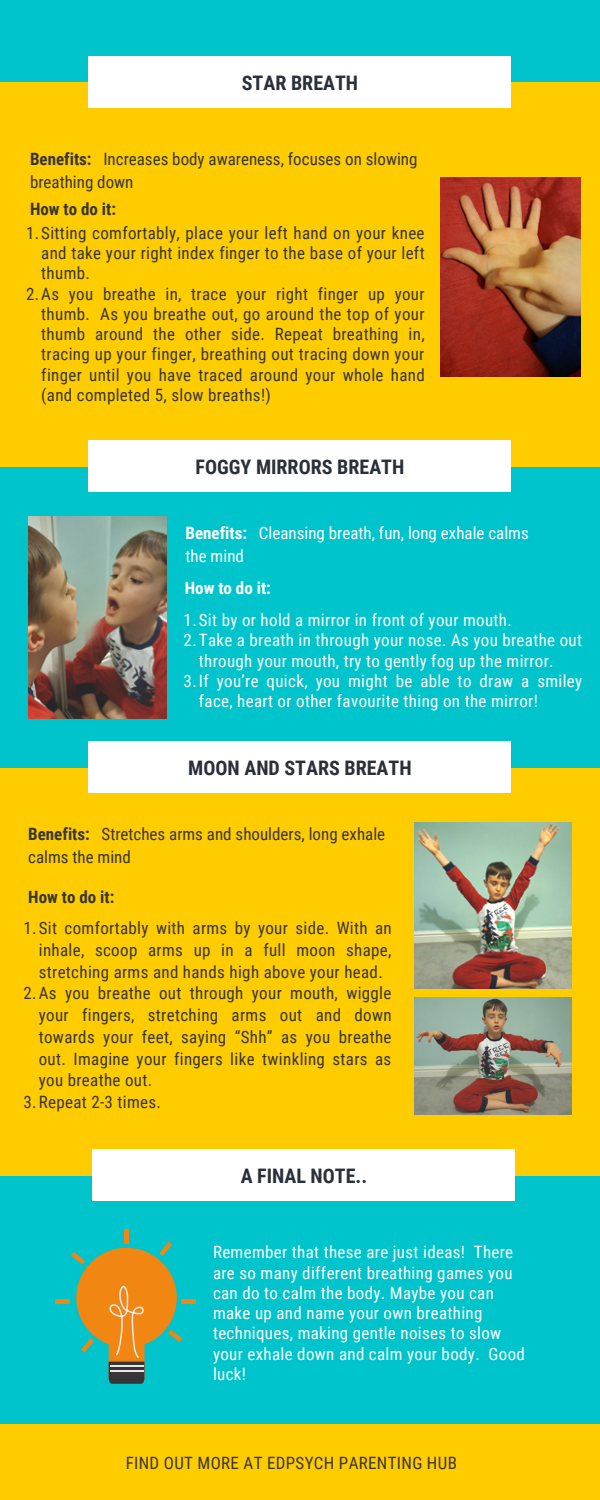
<style>
.page{position:relative;width:600px;height:1500px;background:#00c4cc}
.page>*{position:absolute;margin:0;border:0;box-sizing:border-box;transform-origin:0 0}
.t1{font:700 20px "Roboto Condensed";color:#293039}
.t2{font:17px/20.2px "Roboto Condensed";letter-spacing:.02em;color:#383536;text-align:justify}
.t3{font:17px/20.2px "Roboto Condensed";letter-spacing:.02em;color:#fff}
.t4{font:17px/23.2px "Roboto Condensed";color:#383536}
.t5{font:17px "Roboto Condensed";color:#fff}
.t6{font:700 17px "Roboto Condensed";color:#383536}
.t7{font:700 17px "Roboto Condensed";color:#fff}
.s1{font-weight:700}
</style>
<div class="page">
<div style="left:0;top:768px;width:600px;height:407px;background:#fc0"></div>
<div style="left:0;top:82px;width:600px;height:385px;background:#fc0"></div>
<div style="left:88px;top:741px;width:424px;height:52px;background:#fff"></div>
<div style="left:88px;top:56px;width:424px;height:52px;background:#fff"></div>
<img style="left:440px;top:178px;width:141px;height:199px">
<div style="left:88px;top:440px;width:424px;height:52px;background:#fff"></div>
<img style="left:28px;top:517px;width:138px;height:202px">
<img style="left:414px;top:822px;width:158px;height:167px">
<img style="left:414px;top:998px;width:158px;height:116px">
<div style="left:92px;top:1149px;width:423px;height:52px;background:#fff"></div>
<div style="left:0;top:1424px;width:600px;height:76px;background:#fc0"></div>
<svg style="left:71px;top:1242px;width:111px;height:142px"></svg>
<div style="left:124px;top:1229px;width:5px;height:15px;background:#f18613"></div>
<hr style="left:181px;top:1299px;width:15px;height:4px;background:#f18613">
<hr style="left:55px;top:1299px;width:15px;height:4px;background:#f18613">
<p class="t1" style="left:242px;top:71px;width:118px">STAR BREATH</p>
<p class="t4" style="left:30px;top:147px;width:389px"><span class="s1">Benefits:</span> Increases body awareness, focuses on slowing breathing down</p>
<p class="t6" style="left:30px;top:199px;width:88px">How to do it:</p>
<p class="t2" style="left:41px;top:223px;width:385px;text-indent:-15px">1.Sitting comfortably, place your left hand on your knee and take your right index finger to the base of your left thumb.</p>
<p class="t2" style="left:41px;top:284px;width:385px;text-indent:-15px">2.As you breathe in, trace your right finger up your thumb. As you breathe out, go around the top of your thumb around the other side. Repeat breathing in, tracing up your finger, breathing out tracing down your finger until you have traced around your whole hand (and completed 5, slow breaths!)</p>
<p class="t1" style="left:196px;top:455px;width:210px">FOGGY MIRRORS BREATH</p>
<p class="t5" style="left:186px;top:523px;width:345px"><span class="s1">Benefits:</span> Cleansing breath, fun, long exhale calms</p>
<p class="t3" style="left:186px;top:547px;width:60px">the mind</p>
<p class="t7" style="left:185px;top:579px;width:88px">How to do it:</p>
<p class="t3" style="left:184px;top:610px;width:330px">1.Sit by or hold a mirror in front of your mouth.</p>
<p class="t3" style="left:199px;top:630px;width:385px;text-indent:-15px">2.Take a breath in through your nose. As you breathe out through your mouth, try to gently fog up the mirror.</p>
<p class="t3" style="left:199px;top:671px;width:385px;text-indent:-15px">3.If you’re quick, you might be able to draw a smiley face, heart or other favourite thing on the mirror!</p>
<p class="t1" style="left:188px;top:756px;width:225px">MOON AND STARS BREATH</p>
<p class="t4" style="left:28px;top:822px;width:358px"><span class="s1">Benefits:</span> Stretches arms and shoulders, long exhale calms the mind</p>
<p class="t6" style="left:28px;top:888px;width:88px">How to do it:</p>
<p class="t2" style="left:39px;top:918px;width:355px;line-height:21.8px;text-indent:-15px">1.Sit comfortably with arms by your side. With an inhale, scoop arms up in a full moon shape, stretching arms and hands high above your head.</p>
<p class="t2" style="left:39px;top:983px;width:354px;line-height:21.8px;text-indent:-15px">2.As you breathe out through your mouth, wiggle your fingers, stretching arms out and down towards your feet, saying “Shh” as you breathe out. Imagine your fingers like twinkling stars as you breathe out.</p>
<p class="t2" style="left:24px;top:1092px;width:139px">3.Repeat 2-3 times.</p>
<p class="t1" style="left:241px;top:1164px;width:128px">A FINAL NOTE..</p>
<p class="t3" style="left:213px;top:1243px;width:314px">Remember that these are just ideas! There are so many different breathing games you can do to calm the body. Maybe you can make up and name your own breathing techniques, making gentle noises to slow your exhale down and calm your body. Good luck!</p>
<p class="t2" style="left:126px;top:1453px;width:333px">FIND OUT MORE AT EDPSYCH PARENTING HUB</p>
</div>
